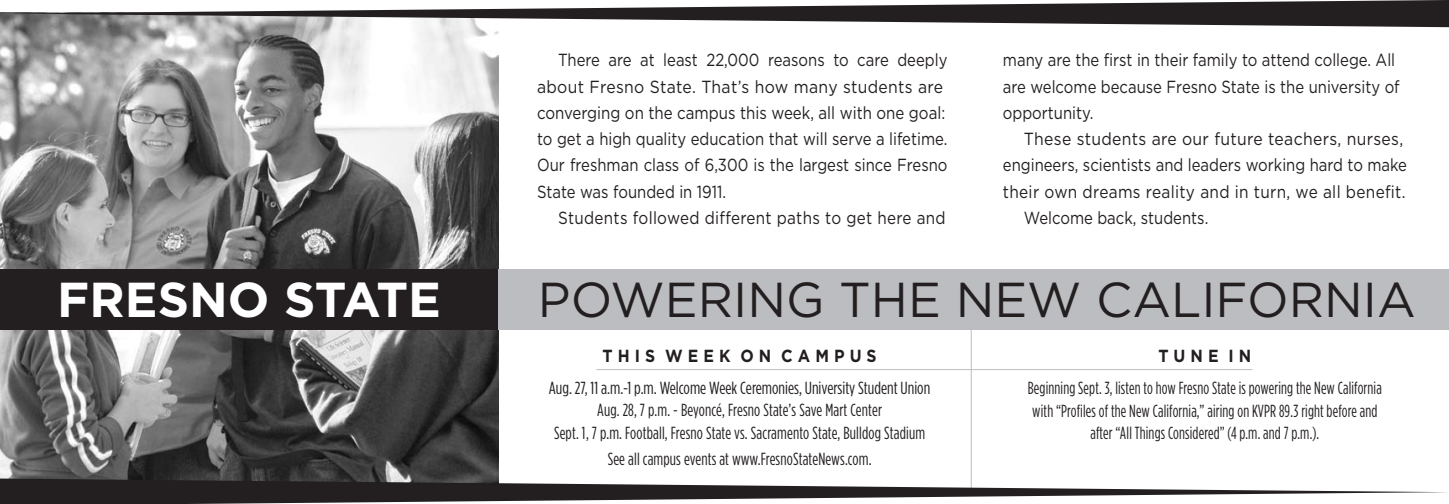
<style>
.page{position:relative;width:1449px;height:504px;background:#fff}
.page>*{position:absolute;margin:0;border:0;box-sizing:border-box;transform-origin:0 0}
.t1{font:49px "Gotham";color:#231f20}
.t2{font:700 49px "Gotham";color:#fff}
.t3{font:17.5px/26.2px "Gotham";color:#231f20;text-align:right;scale:.85 1}
.t4{font:17.5px "Gotham Condensed";letter-spacing:.01em;color:#231f20;scale:.9 1}
.t5{font:17.5px "Gotham Condensed";letter-spacing:.01em;color:#231f20;scale:.95 1}
.t6{font:17.5px/26.2px "Gotham";letter-spacing:.02em;color:#231f20;scale:.9 1}
.t7{font:17.5px "Gotham Condensed";letter-spacing:.01em;color:#231f20}
.t8{font:17.5px "Gotham";color:#231f20;scale:.86 1}
.t9{font:17.5px "Gotham";letter-spacing:.02em;color:#231f20;scale:.87 1}
.t10{font:700 17.5px "Gotham";color:#231f20;scale:.9 1}
</style>
<div class="page">
<img style="left:0;top:27px;width:499px;height:452px">
<hr style="left:971px;top:330px;width:1px;height:163px;background:#bcbdc0">
<div style="left:0;top:270px;width:1449px;height:60px;background:#231f20"></div>
<div style="left:499px;top:270px;width:950px;height:60px;background:#bcbdc0"></div>
<svg style="left:0;top:0;width:1449px;height:27px"></svg>
<svg style="left:0;top:479px;width:1447px;height:25px;fill:#231f20"></svg>
<hr style="left:596px;top:369px;width:657px;height:1px;background:#bcbdc0">
<p class="t3" style="left:537px;top:47px;width:484px">There are at least 22,000 reasons to care deeply about Fresno State. That’s how many students are</p>
<p class="t8" style="left:537px;top:103px;width:476px">converging on the campus this week, all with one goal:</p>
<p class="t3" style="left:537px;top:126px;width:484px;text-align:justify">to get a high quality education that will serve a lifetime.<br>Our freshman class of 6,300 is the largest since Fresno State was founded in 1911.</p>
<p class="t9" style="left:558px;top:208px;width:447px">Students followed different paths to get here and</p>
<p class="t3" style="left:1003px;top:47px;width:468px;text-align:left">many are the first in their family to attend college. All are welcome because Fresno State is the university of opportunity.</p>
<p class="t6" style="left:1003px;top:126px;width:451px;text-indent:21px">These students are our future teachers, nurses, engineers, scientists and leaders working hard to make their own dreams reality and in turn, we all benefit.</p>
<p class="t3" style="left:1024px;top:204px;width:218px">Welcome back, students.</p>
<p class="t2" style="left:57px;top:272px;width:385px">FRESNO STATE</p>
<p class="t1" style="left:538px;top:273px;width:879px">POWERING THE NEW CALIFORNIA</p>
<p class="t10" style="left:603px;top:346px;width:306px">T H I S W E E K O N C A M P U S</p>
<p class="t7" style="left:549px;top:378px;width:383px">Aug. 27, 11 a.m.-1 p.m. Welcome Week Ceremonies, University Student Union</p>
<p class="t5" style="left:597px;top:401px;width:301px">Aug. 28, 7 p.m. - Beyoncé, Fresno State’s Save Mart Center</p>
<p class="t5" style="left:554px;top:424px;width:392px">Sept. 1, 7 p.m. Football, Fresno State vs. Sacramento State, Bulldog Stadium</p>
<p class="t5" style="left:608px;top:450px;width:279px">See all campus events at www.FresnoStateNews.com.</p>
<p class="t10" style="left:1158px;top:346px;width:105px">T U N E I N</p>
<p class="t4" style="left:1028px;top:378px;width:395px">Beginning Sept. 3, listen to how Fresno State is powering the New California</p>
<p class="t4" style="left:1032px;top:401px;width:385px">with “Profiles of the New California,” airing on KVPR 89.3 right before and</p>
<p class="t4" style="left:1090px;top:424px;width:256px">after “All Things Considered” (4 p.m. and 7 p.m.).</p>
</div>
